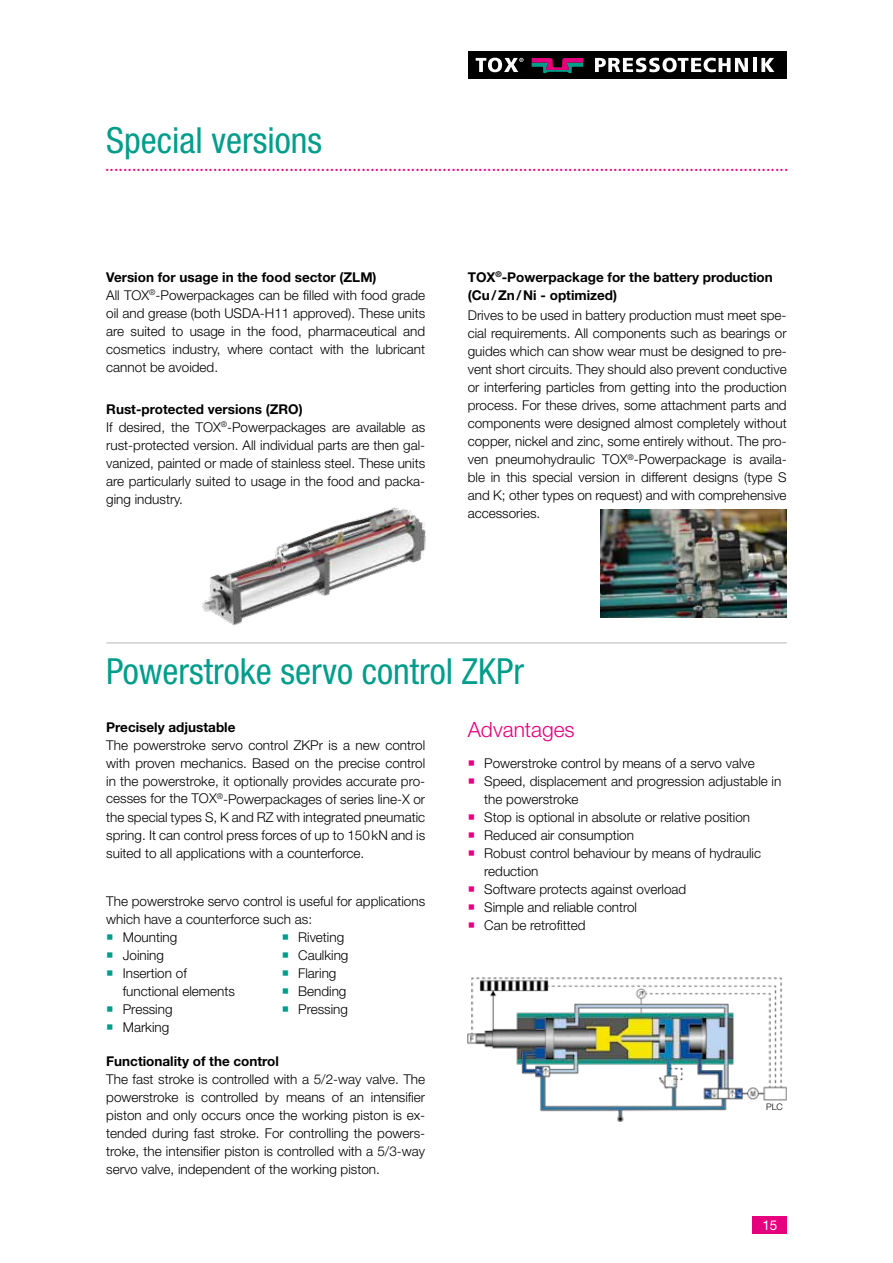
<style>
.page{position:relative;width:893px;height:1263px;background:#fff}
.page>*{position:absolute;margin:0;border:0;box-sizing:border-box;transform-origin:0 0}
.t1{font:condensed 36px "Helvetica Neue LT Std";color:#009d8b}
.t2{font:300 21px "Helvetica Neue LT Std";color:#e6007d}
.t3{font:20.25px "Times New Roman";color:#e6007d}
.t4{font:300 13.5px/18px "Helvetica Neue LT Std";color:#000}
.t5{font:700 13.5px/18px "Helvetica Neue LT Std";color:#000}
.t6{font:13.5px "Helvetica Neue LT Pro";color:#fff}
.t7{font:300 9px "Helvetica Neue LT Std";color:#000}
.s1{font-weight:700}
</style>
<div class="page">
<div style="left:468px;top:51px;width:319px;height:28px;background:#000"></div>
<svg style="left:476px;top:58px;width:48px;height:14px"></svg>
<svg style="left:595px;top:58px;width:153px;height:14px"></svg>
<hr style="left:753px;top:58px;width:3px;height:14px;background:#fff">
<svg style="left:761px;top:58px;width:13px;height:14px"></svg>
<svg style="left:532px;top:58px;width:51px;height:15px"></svg>
<div style="left:753px;top:1216px;width:34px;height:17px;background:#e6007d"></div>
<img style="left:202px;top:507px;width:224px;height:119px">
<img style="left:468px;top:978px;width:319px;height:144px">
<img style="left:600px;top:510px;width:187px;height:108px">
<hr style="left:106px;top:642px;width:681px;height:2px;background:#000">
<h1 class="t1" style="left:106px;top:120px;width:217px">Special versions</h1>
<h3 class="t3" style="left:105px;top:150px;width:685px">........................................................................................................................................................</h3>
<p class="t4" style="left:106px;top:268px;width:320px"><span class="s1">Version for usage in the food sector (ZLM)<br></span>All TOX<sup>®</sup>-Powerpackages can be filled with food grade oil and grease (both USDA-H11 approved). These units are suited to usage in the food, pharmaceutical and cosmetics industry, where contact with the lubricant cannot be avoided.</p>
<p class="t4" style="left:106px;top:399px;width:320px"><span class="s1">Rust-protected versions (ZRO)<br></span>If desired, the TOX<sup>®</sup>-Powerpackages are available as rust-protected version. All individual parts are then gal&shy;vanized, painted or made of stainless steel. These units are particularly suited to usage in the food and packa&shy;ging industry.</p>
<p class="t5" style="left:468px;top:268px;width:307px">TOX<sup>®</sup>-Powerpackage for the battery production (Cu/Zn/Ni - optimized)</p>
<p class="t4" style="left:468px;top:306px;width:320px;text-align:justify">Drives to be used in battery production must meet spe&shy;cial requirements. All components such as bearings or guides which can show wear must be designed to pre&shy;vent short circuits. They should also prevent conductive or interfering particles from getting into the production process. For these drives, some attachment parts and components were designed almost completely without copper, nickel and zinc, some entirely without. The pro&shy;ven pneumohydraulic TOX<sup>®</sup>-Powerpackage is availa&shy;ble in this special version in different designs (type S and K; other types on request) and with comprehensive accessories.</p>
<h1 class="t1" style="left:106px;top:650px;width:419px">Powerstroke servo control ZKPr</h1>
<p class="t5" style="left:106px;top:717px;width:131px">Precisely adjustable</p>
<p class="t4" style="left:106px;top:735px;width:320px;text-align:justify">The powerstroke servo control ZKPr is a new control with proven mechanics. Based on the precise control in the powerstroke, it optionally provides accurate pro&shy;cesses for the TOX<sup>®</sup>-Powerpackages of series line-X or the special types S, K and RZ with integrated pneumatic spring. It can control press forces of up to 150kN and is suited to all applications with a counterforce.</p>
<p class="t4" style="left:106px;top:892px;width:320px">The powerstroke servo control is useful for applications</p>
<p class="t4" style="left:106px;top:910px;width:207px">which have a counterforce such as:</p>
<p class="t4" style="left:123px;top:928px;width:56px">Mounting</p>
<p class="t4" style="left:123px;top:946px;width:43px">Joining</p>
<p class="t4" style="left:123px;top:964px;width:66px">Insertion of</p>
<p class="t4" style="left:123px;top:982px;width:114px">functional elements</p>
<p class="t4" style="left:123px;top:1000px;width:51px">Pressing</p>
<p class="t4" style="left:123px;top:1018px;width:48px">Marking</p>
<h2 class="t2" style="left:468px;top:716px;width:108px">Advantages</h2>
<p class="t4" style="left:484px;top:753px;width:299px">Powerstroke control by means of a servo valve<br>Speed, displacement and progression adjustable in the powerstroke<br>Stop is optional in absolute or relative position<br>Reduced air consumption<br>Robust control behaviour by means of hydraulic reduction<br>Software protects against overload<br>Simple and reliable control<br>Can be retrofitted</p>
<p class="t4" style="left:298px;top:927px;width:52px">Riveting<br>Caulking<br>Flaring<br>Bending<br>Pressing</p>
<p class="t5" style="left:106px;top:1052px;width:174px">Functionality of the control</p>
<p class="t4" style="left:106px;top:1070px;width:320px;text-align:justify">The fast stroke is controlled with a 5/2-way valve. The powerstroke is controlled by means of an intensifier piston and only occurs once the working piston is ex&shy;tended during fast stroke. For controlling the powers&shy;troke, the intensifier piston is controlled with a 5/3-way servo valve, independent of the working piston.</p>
<p class="t7" style="left:766px;top:1102px;width:18px">PLC</p>
<p class="t6" style="left:762px;top:1217px;width:17px">15</p>
</div>
